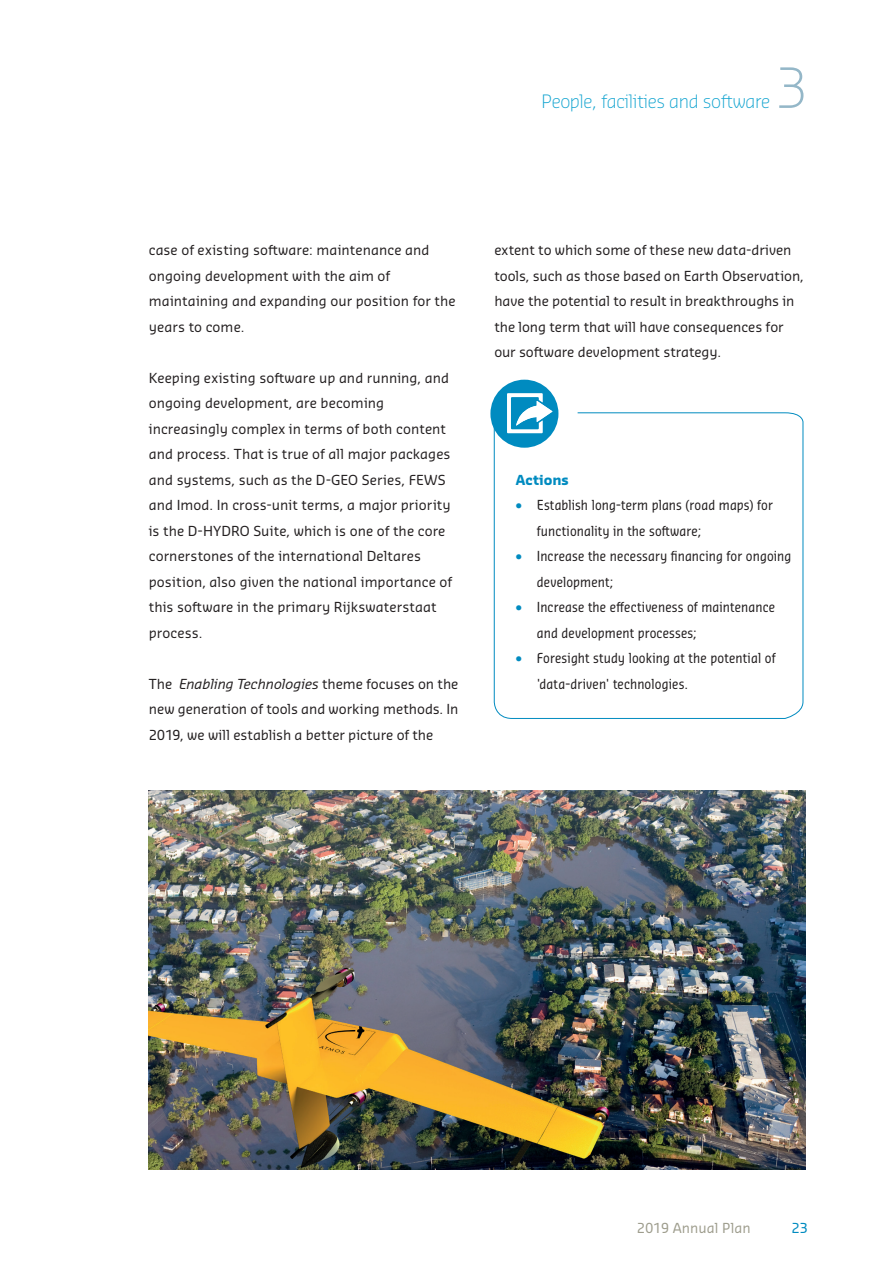
<style>
.page{position:relative;width:893px;height:1263px;background:#fff}
.page>*{position:absolute;margin:0;border:0;box-sizing:border-box;transform-origin:0 0}
.t1{font:300 54px "Sansa Pro";color:#94b7c8}
.t2{font:300 18px "Sansa Pro";letter-spacing:-.02em;color:#13a4d0}
.t3{font:13.5px/25.5px "Sansa Pro";letter-spacing:.005em;color:#231f20}
.t4{font:13.5px/25.5px "Sansa Con Pro";letter-spacing:.01em;color:#231f20}
.t5{font:13.5px "Sansa Pro";color:#9e9d8d}
.t6{font:700 13.5px "Sansa Pro";letter-spacing:-.005em;color:#008bc0}
.t7{font:13.5px "Sansa Pro";color:#008bc0}
.s1{font-style:italic}
.s2{color:#008bc0}
</style>
<div class="page">
<svg style="left:494px;top:412px;width:309px;height:307px"></svg>
<div style="left:490px;top:380px;width:68px;height:68px;background:#008bc0;border-radius:50%"></div>
<svg style="left:507px;top:393px;width:45px;height:40px"></svg>
<img style="left:149px;top:791px;width:656px;height:378px">
<h2 class="t2" style="left:542px;top:89px;width:230px">People, facilities and software</h2>
<h1 class="t1" style="left:774px;top:52px;width:35px">3</h1>
<p class="t3" style="left:149px;top:237px;width:308px">case of existing software: maintenance and ongoing development with the aim of maintaining and expanding our position for the years to come.</p>
<p class="t3" style="left:149px;top:364px;width:305px">Keeping existing software up and running, and ongoing development, are becoming increasingly complex in terms of both content and process. That is true of all major packages and systems, such as the D-GEO Series, FEWS and Imod. In cross-unit terms, a major priority is the D-HYDRO Suite, which is one of the core cornerstones of the international Deltares position, also given the national importance of this software in the primary Rijkswaterstaat process.</p>
<p class="t3" style="left:149px;top:670px;width:311px;text-align:justify">The <span class="s1">Enabling Technologies</span> theme focuses on the new generation of tools and working methods. In 2019, we will establish a better picture of the</p>
<p class="t3" style="left:494px;top:237px;width:311px">extent to which some of these new data-driven tools, such as those based on Earth Observation, have the potential to result in breakthroughs in the long term that will have consequences for our software development strategy.</p>
<p class="t6" style="left:516px;top:471px;width:55px">Actions</p>
<p class="t4" style="left:537px;top:492px;width:238px;text-indent:-21px"><span class="s2">•</span> Establish long-term plans (road maps) for functionality in the software;</p>
<p class="t4" style="left:537px;top:543px;width:256px;text-indent:-21px"><span class="s2">•</span> Increase the necessary financing for ongoing development;</p>
<p class="t4" style="left:537px;top:594px;width:240px;text-indent:-21px"><span class="s2">•</span> Increase the effectiveness of maintenance and development processes;</p>
<p class="t4" style="left:537px;top:645px;width:240px;text-indent:-21px"><span class="s2">•</span> Foresight study looking at the potential of 'data-driven' technologies.</p>
<p class="t5" style="left:637px;top:1219px;width:115px">2019 Annual Plan</p>
<p class="t7" style="left:791px;top:1219px;width:18px">23</p>
</div>
